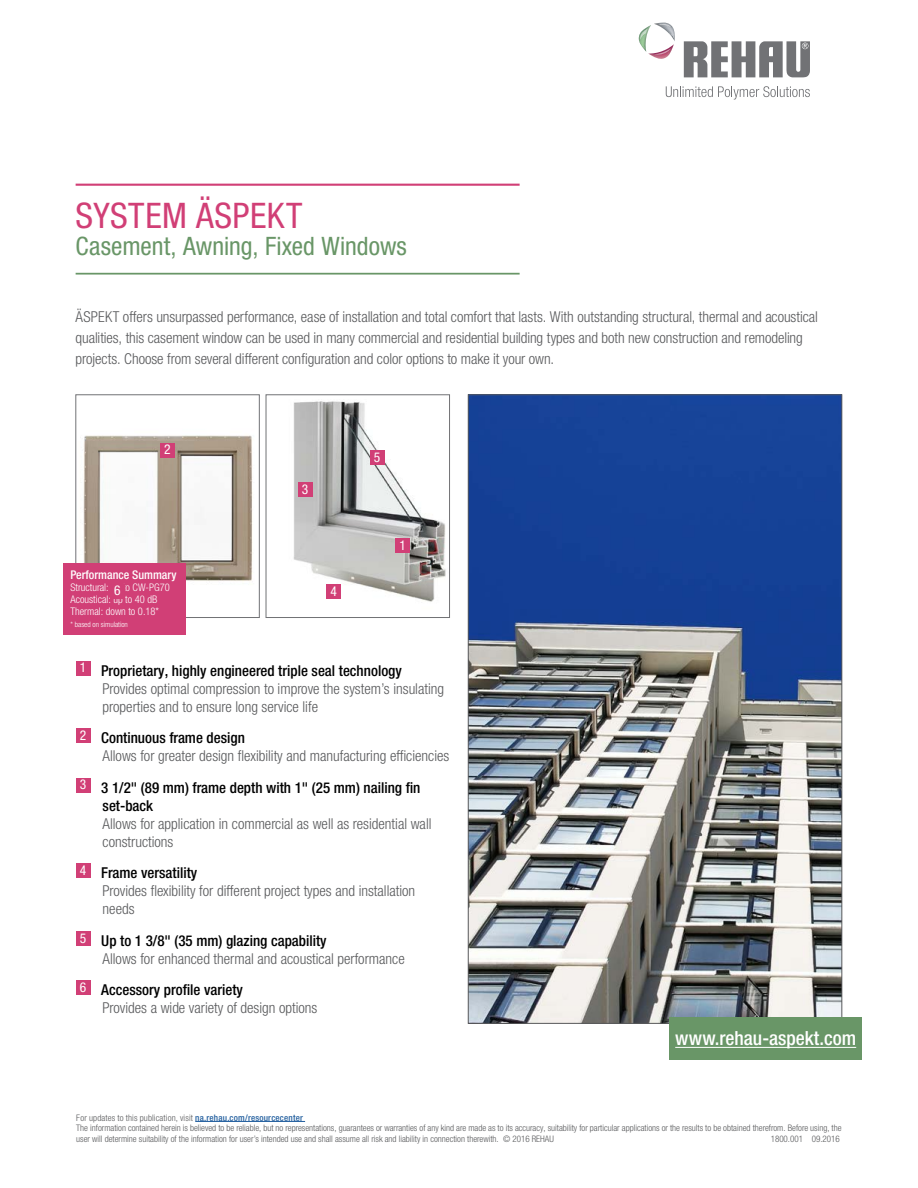
<style>
.page{position:relative;width:918px;height:1188px;background:#fff}
.page>*{position:absolute;margin:0;border:0;box-sizing:border-box;transform-origin:0 0}
.t1{font:condensed 35.25px "Helvetica Neue LTW1 G";letter-spacing:.015em;color:#d13f76}
.t2{font:condensed 25.35px "Helvetica Neue LTW1 G";color:#699667}
.t3{font:500 condensed 19.5px "Helvetica Neue LTW1 G";color:#fff}
.t4{font:300 condensed 15px/18px "Helvetica Neue LTW1 G";color:#58595b}
.t5{font:500 condensed 15px/18px "Helvetica Neue LTW1 G";color:#000}
.t6{font:condensed 13.5px "Helvetica Neue LTW1 G";color:#fff}
.t7{font:500 condensed 12px "Helvetica Neue LTW1 G";color:#fff}
.t8{font:300 condensed 10.5px/12px "Helvetica Neue LTW1 G";color:#fff}
.t9{font:300 condensed 9px/10.8px "Helvetica Neue LTW1 G";color:#58595b}
.t10{font:300 condensed 7.5px "Helvetica Neue LTW1 G";color:#fff}
.s1{font-weight:500;color:#000}
.s2{font-weight:500;color:#215e9e}
</style>
<div class="page">
<hr style="left:195px;top:1121px;width:110px;height:1px;background:#215e9e">
<svg style="left:666px;top:86px;width:144px;height:14px"></svg>
<svg style="left:684px;top:41px;width:126px;height:36px"></svg>
<svg style="left:639px;top:23px;width:36px;height:36px"></svg>
<img style="left:83px;top:435px;width:170px;height:146px">
<div style="left:76px;top:395px;width:184px;height:223px;border:1px solid #717275"></div>
<img style="left:293px;top:401px;width:153px;height:201px">
<div style="left:266px;top:395px;width:184px;height:223px;border:1px solid #717275"></div>
<hr style="left:76px;top:184px;width:444px;height:2px;background:#d13f76">
<hr style="left:76px;top:273px;width:444px;height:2px;background:#699667">
<img style="left:470px;top:397px;width:370px;height:625px">
<div style="left:76px;top:661px;width:15px;height:15px;background:#d13f76"></div>
<div style="left:76px;top:728px;width:15px;height:15px;background:#d13f76"></div>
<div style="left:76px;top:778px;width:15px;height:15px;background:#d13f76"></div>
<div style="left:76px;top:863px;width:15px;height:15px;background:#d13f76"></div>
<div style="left:76px;top:931px;width:15px;height:15px;background:#d13f76"></div>
<div style="left:76px;top:980px;width:15px;height:15px;background:#d13f76"></div>
<div style="left:670px;top:1017px;width:192px;height:43px;background:#699667"></div>
<hr style="left:675px;top:1047px;width:181px;height:1px;background:#fff">
<div style="left:64px;top:563px;width:122px;height:72px;background:#d13f76"></div>
<div style="left:370px;top:450px;width:15px;height:15px;background:#d13f76"></div>
<div style="left:395px;top:538px;width:15px;height:15px;background:#d13f76"></div>
<div style="left:326px;top:584px;width:15px;height:15px;background:#d13f76"></div>
<div style="left:160px;top:443px;width:15px;height:15px;background:#d13f76"></div>
<div style="left:298px;top:482px;width:15px;height:15px;background:#d13f76"></div>
<h1 class="t1" style="left:76px;top:195px;width:228px">SYSTEM ÄSPEKT</h1>
<h2 class="t2" style="left:76px;top:231px;width:333px">Casement, Awning, Fixed Windows</h2>
<p class="t4" style="left:76px;top:306px;width:744px;line-height:21px">ÄSPEKT offers unsurpassed performance, ease of installation and total comfort that lasts. With outstanding structural, thermal and acoustical qualities, this casement window can be used in many commercial and residential building types and both new construction and remodeling projects. Choose from several different configuration and color options to make it your own.</p>
<p class="t6" style="left:164px;top:442px;width:8px">2</p>
<p class="t7" style="left:71px;top:568px;width:108px">Performance Summary</p>
<p class="t8" style="left:71px;top:582px;width:101px">Structural: up to CW-PG70<br>Acoustical: up to 40 dB<br>Thermal: down to 0.18*</p>
<p class="t10" style="left:71px;top:620px;width:59px">* based on simulation</p>
<p class="t6" style="left:114px;top:583px;width:8px">6</p>
<p class="t6" style="left:302px;top:481px;width:8px">3</p>
<p class="t6" style="left:330px;top:583px;width:8px">4</p>
<p class="t6" style="left:374px;top:449px;width:8px">5</p>
<p class="t6" style="left:399px;top:537px;width:8px">1</p>
<p class="t4" style="left:103px;top:661px;width:343px;text-indent:-23px"><sup>1</sup> <span class="s1">Proprietary, highly engineered triple seal technology<br></span>Provides optimal compression to improve the system’s insulating properties and to ensure long service life</p>
<p class="t4" style="left:103px;top:729px;width:348px;text-indent:-23px"><sup>2</sup> <span class="s1">Continuous frame design<br></span>Allows for greater design flexibility and manufacturing efficiencies</p>
<p class="t5" style="left:103px;top:778px;width:319px;text-indent:-23px"><sup>3</sup> 3 1/2" (89 mm) frame depth with 1" (25 mm) nailing fin set-back</p>
<p class="t4" style="left:103px;top:814px;width:330px">Allows for application in commercial as well as residential wall constructions</p>
<p class="t4" style="left:103px;top:864px;width:314px;text-indent:-23px"><sup>4</sup> <span class="s1">Frame versatility<br></span>Provides flexibility for different project types and installation needs</p>
<p class="t4" style="left:103px;top:931px;width:304px;text-indent:-23px"><sup>5</sup> <span class="s1">Up to 1 3/8" (35 mm) glazing capability<br></span>Allows for enhanced thermal and acoustical performance</p>
<p class="t4" style="left:103px;top:981px;width:216px;text-indent:-23px"><sup>6</sup> <span class="s1">Accessory profile variety<br></span>Provides a wide variety of design options</p>
<h3 class="t3" style="left:675px;top:1027px;width:182px">www.rehau-aspekt.com</h3>
<p class="t9" style="left:76px;top:1112px;width:767px">For updates to this publication, visit <span class="s2">na.rehau.com/resourcecenter<br></span>The information contained herein is believed to be reliable, but no representations, guarantees or warranties of any kind are made as to its accuracy, suitability for particular applications or the results to be obtained therefrom. Before using, the user will determine suitability of the information for user’s intended use and shall assume all risk and liability in connection therewith. © 2016 REHAU</p>
<p class="t9" style="left:771px;top:1134px;width:71px">1800.001 09.2016</p>
</div>
